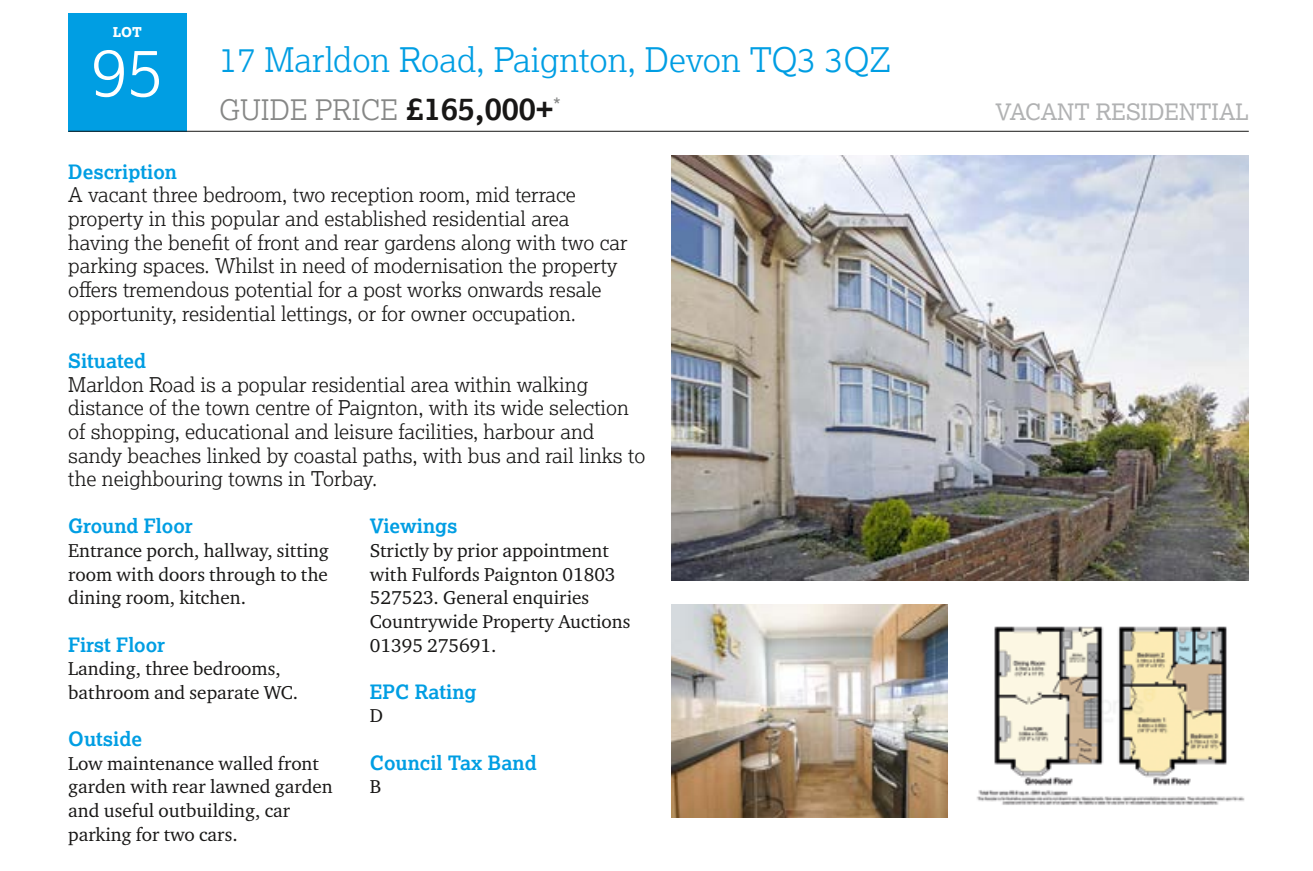
<style>
.page{position:relative;width:1313px;height:871px;background:#fff}
.page>*{position:absolute;margin:0;border:0;box-sizing:border-box;transform-origin:0 0}
.t1{font:300 67.5px "Lexia";color:#fff}
.t2{font:300 33.75px "Lexia";color:#009ee3}
.t3{font:300 28.12px "Lexia";color:#868786}
.t4{font:22.5px "Lexia";color:#b1b2b3}
.t5{font:300 20.25px/23.6px "Lexia";color:#181716}
.t6{font:20.25px "Lexia";color:#868786}
.t7{font:700 19.8px "Lexia";color:#009ee3}
.t8{font:19.12px/23.6px "Charter ITC Pro";color:#181716}
.t9{font:800 13.5px "Lexia";color:#fff}
.s1{font-weight:700;font-size:31.5px;color:#181716}
</style>
<div class="page">
<div style="left:68px;top:13px;width:118px;height:118px;background:#009ee3"></div>
<hr style="left:68px;top:131px;width:1180px;height:1px;background:#181716">
<img style="left:671px;top:604px;width:276px;height:213px">
<img style="left:671px;top:155px;width:577px;height:425px">
<img style="left:976px;top:626px;width:269px;height:179px">
<p class="t9" style="left:113px;top:23px;width:31px">LOT</p>
<h1 class="t1" style="left:91px;top:29px;width:74px">95</h1>
<h2 class="t2" style="left:219px;top:39px;width:673px">17 Marldon Road, Paignton, Devon TQ3 3QZ</h2>
<h3 class="t3" style="left:219px;top:92px;width:335px">GUIDE PRICE <span class="s1">£165,000+</span></h3>
<p class="t4" style="left:995px;top:97px;width:255px">VACANT RESIDENTIAL</p>
<p class="t6" style="left:553px;top:93px;width:9px">*</p>
<p class="t7" style="left:68px;top:159px;width:110px">Description</p>
<p class="t5" style="left:68px;top:183px;width:561px">A vacant three bedroom, two reception room, mid terrace property in this popular and established residential area having the benefit of front and rear gardens along with two car parking spaces. Whilst in need of modernisation the property offers tremendous potential for a post works onwards resale opportunity, residential lettings, or for owner occupation.</p>
<p class="t7" style="left:68px;top:348px;width:79px">Situated</p>
<p class="t5" style="left:68px;top:372px;width:578px">Marldon Road is a popular residential area within walking distance of the town centre of Paignton, with its wide selection of shopping, educational and leisure facilities, harbour and sandy beaches linked by coastal paths, with bus and rail links to the neighbouring towns in Torbay.</p>
<p class="t7" style="left:68px;top:513px;width:126px">Ground Floor</p>
<p class="t8" style="left:68px;top:538px;width:262px;text-align:justify">Entrance porch, hallway, sitting room with doors through to the dining room, kitchen.</p>
<p class="t7" style="left:68px;top:632px;width:98px">First Floor</p>
<p class="t8" style="left:68px;top:656px;width:231px">Landing, three bedrooms, bathroom and separate WC.</p>
<p class="t7" style="left:68px;top:726px;width:75px">Outside</p>
<p class="t8" style="left:68px;top:751px;width:266px">Low maintenance walled front garden with rear lawned garden and useful outbuilding, car parking for two cars.</p>
<p class="t7" style="left:370px;top:513px;width:89px">Viewings</p>
<p class="t8" style="left:370px;top:538px;width:262px">Strictly by prior appointment with Fulfords Paignton 01803<br>527523. General enquiries<br>Countrywide Property Auctions<br>01395 275691.</p>
<p class="t7" style="left:370px;top:679px;width:108px">EPC Rating</p>
<p class="t8" style="left:370px;top:703px;width:15px">D</p>
<p class="t7" style="left:370px;top:750px;width:168px">Council Tax Band</p>
<p class="t8" style="left:370px;top:774px;width:13px">B</p>
</div>
